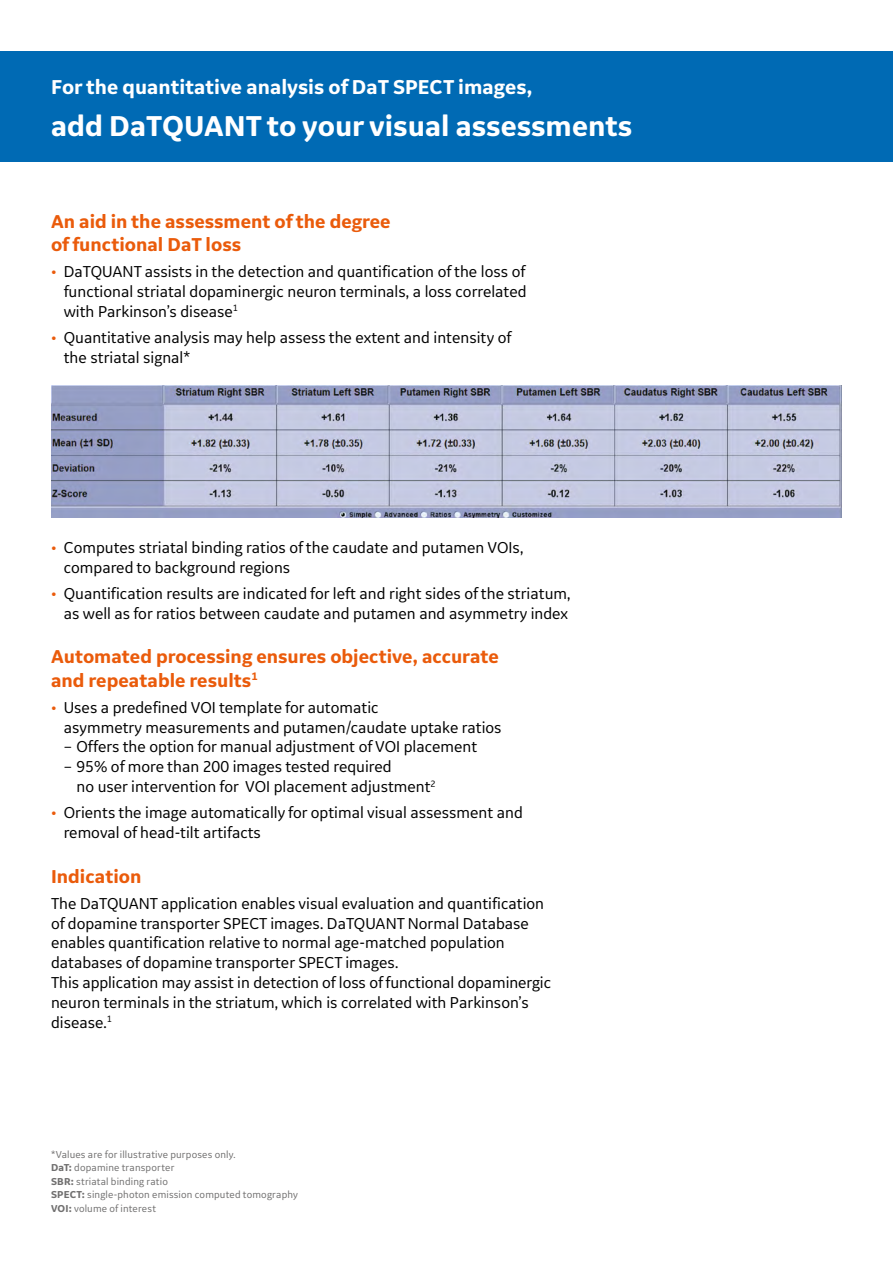
<style>
.page{position:relative;width:893px;height:1263px;background:#fff}
.page>*{position:absolute;margin:0;border:0;box-sizing:border-box;transform-origin:0 0}
.t1{font:700 30px "GE Inspira Sans";color:#fff}
.t2{font:700 21px "GE Inspira Sans";color:#fff}
.t3{font:700 19.5px/23.4px "GE Inspira Sans";color:#ea5b0b}
.t4{font:16.5px/19.8px "GE Inspira Sans";color:#000}
.t5{font:10.5px/13.5px "GE Inspira Sans";letter-spacing:.015em;color:#706f6f}
.s1{color:#ea5b0b}
.s2{font-weight:700}
</style>
<div class="page">
<img style="left:51px;top:386px;width:791px;height:131px">
<div style="left:0;top:51px;width:893px;height:110px;background:#006ab4"></div>
<p class="t2" style="left:51px;top:74px;width:483px">For the quantitative analysis of DaT SPECT images,</p>
<h1 class="t1" style="left:51px;top:108px;width:583px">add DaTQUANT to your visual assessments</h1>
<p class="t3" style="left:51px;top:209px;width:341px">An aid in the assessment of the degree of functional DaT loss</p>
<p class="t4" style="left:64px;top:261px;width:464px;text-align:justify;text-indent:-13px"><span class="s1">•</span> DaTQUANT assists in the detection and quantification of the loss of functional striatal dopaminergic neuron terminals, a loss correlated with Parkinson’s disease<sup>1</sup></p>
<p class="t4" style="left:64px;top:327px;width:449px;text-indent:-13px"><span class="s1">•</span> Quantitative analysis may help assess the extent and intensity of the striatal signal*</p>
<p class="t4" style="left:64px;top:537px;width:461px;text-indent:-13px"><span class="s1">•</span> Computes striatal binding ratios of the caudate and putamen VOIs, compared to background regions</p>
<p class="t4" style="left:51px;top:583px;width:521px;text-align:right"><span class="s1">•</span> Quantification results are indicated for left and right sides of the striatum, as well as for ratios between caudate and putamen and asymmetry index</p>
<p class="t3" style="left:51px;top:644px;width:449px">Automated processing ensures objective, accurate and repeatable results<sup>1</sup></p>
<p class="t4" style="left:64px;top:697px;width:439px;text-indent:-13px"><span class="s1">•</span> Uses a predefined VOI template for automatic<br>asymmetry measurements and putamen/caudate uptake ratios</p>
<p class="t4" style="left:64px;top:736px;width:415px">– Offers the option for manual adjustment of VOI placement</p>
<p class="t4" style="left:77px;top:756px;width:361px;text-indent:-13px">– 95% of more than 200 images tested required<br>no user intervention for VOI placement adjustment<sup>2</sup></p>
<p class="t4" style="left:64px;top:802px;width:460px;text-indent:-13px"><span class="s1">•</span> Orients the image automatically for optimal visual assessment and removal of head-tilt artifacts</p>
<p class="t3" style="left:51px;top:864px;width:92px">Indication</p>
<p class="t4" style="left:51px;top:893px;width:502px">The DaTQUANT application enables visual evaluation and quantification of dopamine transporter SPECT images. DaTQUANT Normal Database enables quantification relative to normal age-matched population databases of dopamine transporter SPECT images.<br>This application may assist in detection of loss of functional dopaminergic neuron terminals in the striatum, which is correlated with Parkinson’s disease.<sup>1</sup></p>
<p class="t5" style="left:51px;top:1147px;width:248px">*Values are for illustrative purposes only.<br><span class="s2">DaT:</span> dopamine transporter<br><span class="s2">SBR:</span> striatal binding ratio<br><span class="s2">SPECT:</span> single-photon emission computed tomography <span class="s2">VOI:</span> volume of interest</p>
</div>
